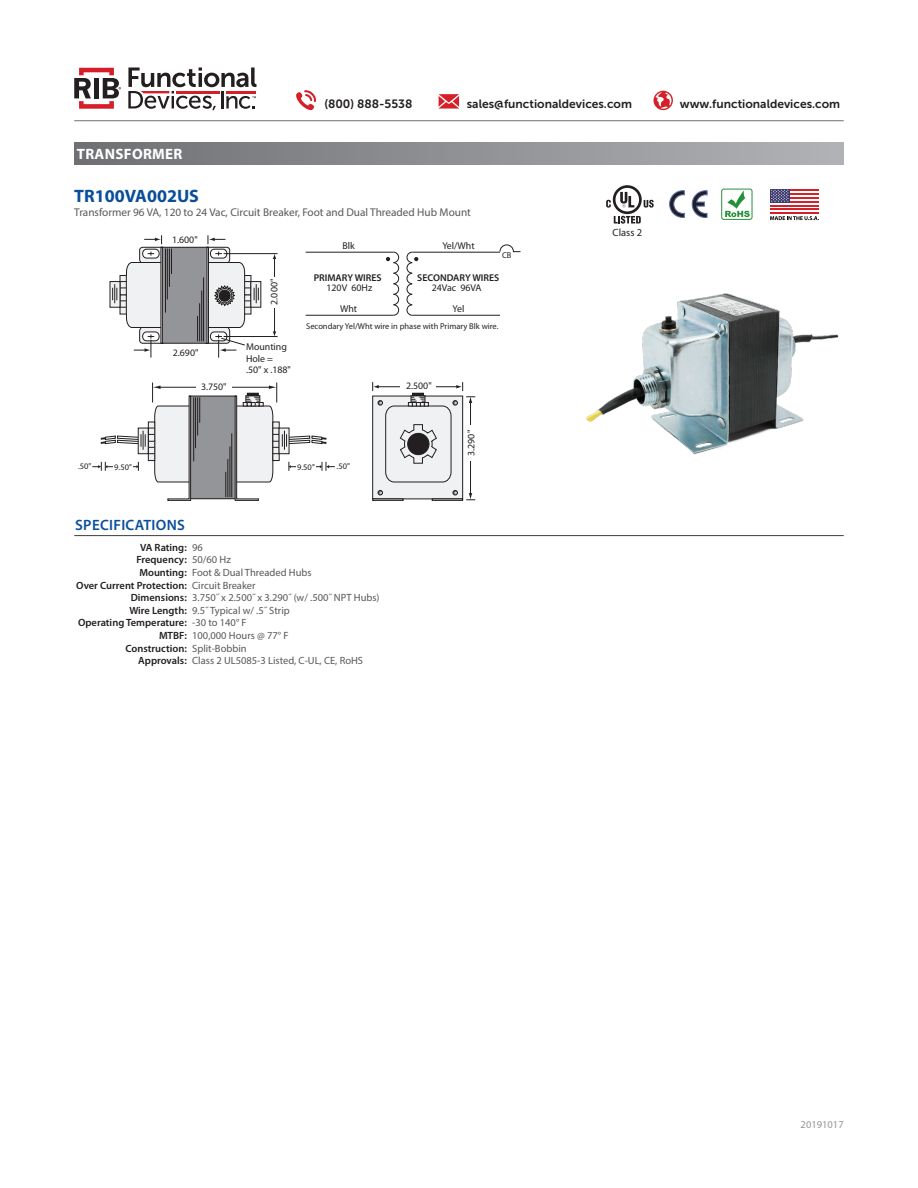
<style>
.page{position:relative;width:918px;height:1188px;background:#fff}
.page>*{position:absolute;margin:0;border:0;box-sizing:border-box;transform-origin:0 0}
.t1{font:700 18px "Myriad Pro";color:#0a4e9a}
.t2{font:600 15px "Myriad Pro";letter-spacing:.02em;color:#0a4e9a}
.t3{font:700 15px "Myriad Pro";letter-spacing:.02em;color:#fff}
.t4{font:12px "Museo Sans 700";color:#231f20}
.t5{font:11.25px "Myriad Pro";color:#57585a}
.t6{font:10.5px "Myriad Pro";color:#57585a}
.t7{font:600 10.5px "Myriad Pro";color:#231f20}
.t8{font:10.5px "Myriad Pro";color:#939598}
.t9{font:10.5px "Myriad Pro";color:#231f20}
.t10{font:9.9px/11.9px "Myriad Pro";color:#231f20}
.t11{font:600 9.9px "Myriad Pro";color:#231f20}
.t12{font:8.4px "Myriad Pro";color:#231f20}
</style>
<div class="page">
<hr style="left:74px;top:120px;width:770px;height:1px;background:#6f7073">
<svg style="left:296px;top:90px;width:20px;height:20px"></svg>
<svg style="left:654px;top:91px;width:19px;height:19px"></svg>
<svg style="left:439px;top:94px;width:20px;height:15px"></svg>
<svg style="left:128px;top:68px;width:129px;height:42px"></svg>
<svg style="left:74px;top:68px;width:47px;height:41px"></svg>
<div style="left:74px;top:142px;width:769px;height:23px;background:linear-gradient(to right,#6e7073,#b1b2b6)"></div>
<svg style="left:692px;top:191px;width:15px;height:27px"></svg>
<svg style="left:670px;top:191px;width:14px;height:27px"></svg>
<svg style="left:725px;top:191px;width:25px;height:26px"></svg>
<div style="left:721px;top:189px;width:31px;height:31px;border:1px solid #269039;border-radius:2px"></div>
<svg style="left:606px;top:185px;width:48px;height:39px"></svg>
<svg style="left:770px;top:216px;width:49px;height:4px"></svg>
<hr style="left:770px;top:189px;width:49px;height:2px;background:#d5202a">
<hr style="left:770px;top:193px;width:49px;height:2px;background:#d5202a">
<hr style="left:770px;top:197px;width:49px;height:2px;background:#d5202a">
<hr style="left:770px;top:201px;width:49px;height:2px;background:#d5202a">
<hr style="left:770px;top:205px;width:49px;height:2px;background:#d5202a">
<hr style="left:770px;top:208px;width:49px;height:2px;background:#d5202a">
<hr style="left:770px;top:212px;width:49px;height:2px;background:#d5202a">
<div style="left:770px;top:189px;width:20px;height:14px;background:#3c3a6e"></div>
<svg style="left:771px;top:189px;width:18px;height:13px"></svg>
<div style="left:162px;top:247px;width:46px;height:96px;background:#939598"></div>
<div style="left:161px;top:247px;width:47px;height:97px;border:1px solid #231f20"></div>
<div style="left:373px;top:396px;width:90px;height:103px;background:#f0f1f2"></div>
<div style="left:372px;top:396px;width:91px;height:103px;border:1px solid #231f20"></div>
<div style="left:372px;top:499px;width:32px;height:2px;border:1px solid #231f20"></div>
<div style="left:190px;top:396px;width:46px;height:103px;background:#939598"></div>
<div style="left:190px;top:396px;width:46px;height:103px;border:1px solid #231f20"></div>
<hr style="left:274px;top:258px;width:1px;height:75px;background:#231f20">
<svg style="left:273px;top:254px;width:3px;height:5px"></svg>
<hr style="left:224px;top:253px;width:54px;height:1px;background:#231f20">
<hr style="left:224px;top:336px;width:54px;height:1px;background:#231f20">
<hr style="left:470px;top:402px;width:1px;height:92px;background:#231f20">
<svg style="left:466px;top:493px;width:9px;height:7px"></svg>
<svg style="left:112px;top:235px;width:60px;height:123px"></svg>
<div style="left:266px;top:277px;width:13px;height:31px;background:#fff"></div>
<svg style="left:453px;top:490px;width:5px;height:5px"></svg>
<svg style="left:378px;top:490px;width:5px;height:5px"></svg>
<svg style="left:372px;top:382px;width:103px;height:101px"></svg>
<svg style="left:92px;top:383px;width:108px;height:118px"></svg>
<svg style="left:225px;top:383px;width:110px;height:118px"></svg>
<div style="left:161px;top:247px;width:2px;height:97px;border:1px solid #231f20"></div>
<div style="left:432px;top:499px;width:31px;height:2px;border:1px solid #231f20"></div>
<hr style="left:306px;top:252px;width:87px;height:1px;background:#231f20">
<hr style="left:306px;top:315px;width:87px;height:1px;background:#231f20">
<hr style="left:412px;top:252px;width:88px;height:1px;background:#231f20">
<hr style="left:412px;top:315px;width:88px;height:1px;background:#231f20">
<svg style="left:386px;top:251px;width:14px;height:65px"></svg>
<svg style="left:406px;top:251px;width:12px;height:65px"></svg>
<svg style="left:197px;top:235px;width:62px;height:123px"></svg>
<svg style="left:499px;top:244px;width:22px;height:9px"></svg>
<hr style="left:74px;top:535px;width:770px;height:1px;background:#3e3e3f">
<img style="left:586px;top:293px;width:253px;height:161px">
<p class="t3" style="left:77px;top:144px;width:107px">TRANSFORMER</p>
<p class="t4" style="left:324px;top:98px;width:90px">(800) 888-5538</p>
<p class="t4" style="left:467px;top:98px;width:167px">sales@functionaldevices.com</p>
<p class="t4" style="left:680px;top:98px;width:162px">www.functionaldevices.com</p>
<p class="t1" style="left:74px;top:185px;width:126px">TR100VA002US</p>
<p class="t5" style="left:74px;top:205px;width:398px">Transformer 96 VA, 120 to 24 Vac, Circuit Breaker, Foot and Dual Threaded Hub Mount</p>
<p class="t10" style="left:172px;top:233px;width:27px">1.600"</p>
<p class="t10" style="left:342px;top:239px;width:14px">Blk</p>
<p class="t10" style="left:442px;top:239px;width:34px">Yel/Wht</p>
<p class="t12" style="left:502px;top:250px;width:11px">CB</p>
<p class="t10" style="left:268px;top:305px;width:27px;rotate:-90deg">2.000"</p>
<p class="t11" style="left:314px;top:271px;width:69px">PRIMARY WIRES</p>
<p class="t11" style="left:417px;top:271px;width:84px">SECONDARY WIRES</p>
<p class="t10" style="left:327px;top:282px;width:47px">120V 60Hz</p>
<p class="t10" style="left:432px;top:282px;width:51px">24Vac 96VA</p>
<p class="t10" style="left:453px;top:302px;width:13px">Yel</p>
<p class="t12" style="left:306px;top:321px;width:194px">Secondary Yel/Wht wire in phase with Primary Blk wire.</p>
<p class="t10" style="left:340px;top:302px;width:19px">Wht</p>
<p class="t10" style="left:173px;top:346px;width:27px">2.690"</p>
<p class="t10" style="left:246px;top:340px;width:46px">Mounting<br>Hole = .50" x .188"</p>
<p class="t10" style="left:201px;top:381px;width:27px">3.750"</p>
<p class="t10" style="left:406px;top:380px;width:27px">2.500"</p>
<p class="t10" style="left:465px;top:456px;width:27px;rotate:-90deg">3.290"</p>
<p class="t12" style="left:78px;top:461px;width:15px">.50"</p>
<p class="t12" style="left:114px;top:462px;width:19px">9.50"</p>
<p class="t12" style="left:297px;top:462px;width:19px">9.50"</p>
<p class="t12" style="left:337px;top:461px;width:15px">.50"</p>
<p class="t2" style="left:75px;top:515px;width:111px">SPECIFICATIONS</p>
<p class="t7" style="left:140px;top:541px;width:48px">VA Rating:</p>
<p class="t7" style="left:136px;top:553px;width:52px">Frequency:</p>
<p class="t7" style="left:139px;top:566px;width:49px">Mounting:</p>
<p class="t7" style="left:76px;top:578px;width:112px">Over Current Protection:</p>
<p class="t7" style="left:131px;top:591px;width:58px">Dimensions:</p>
<p class="t7" style="left:129px;top:604px;width:59px">Wire Length:</p>
<p class="t7" style="left:78px;top:616px;width:110px">Operating Temperature:</p>
<p class="t7" style="left:159px;top:629px;width:29px">MTBF:</p>
<p class="t7" style="left:125px;top:641px;width:63px">Construction:</p>
<p class="t7" style="left:138px;top:654px;width:50px">Approvals:</p>
<p class="t6" style="left:192px;top:541px;width:12px">96</p>
<p class="t6" style="left:192px;top:553px;width:40px">50/60 Hz</p>
<p class="t6" style="left:192px;top:566px;width:121px">Foot &amp; Dual Threaded Hubs</p>
<p class="t6" style="left:192px;top:579px;width:65px">Circuit Breaker</p>
<p class="t6" style="left:192px;top:591px;width:189px">3.750˝ x 2.500˝ x 3.290˝ (w/ .500˝ NPT Hubs)</p>
<p class="t6" style="left:192px;top:604px;width:99px">9.5˝ Typical w/ .5˝ Strip</p>
<p class="t6" style="left:192px;top:616px;width:56px">-30 to 140° F</p>
<p class="t6" style="left:192px;top:629px;width:98px">100,000 Hours @ 77° F</p>
<p class="t6" style="left:192px;top:642px;width:56px">Split-Bobbin</p>
<p class="t6" style="left:192px;top:654px;width:172px">Class 2 UL5085-3 Listed, C-UL, CE, RoHS</p>
<p class="t9" style="left:613px;top:226px;width:31px">Class 2</p>
<p class="t8" style="left:801px;top:1118px;width:45px">20191017</p>
</div>
